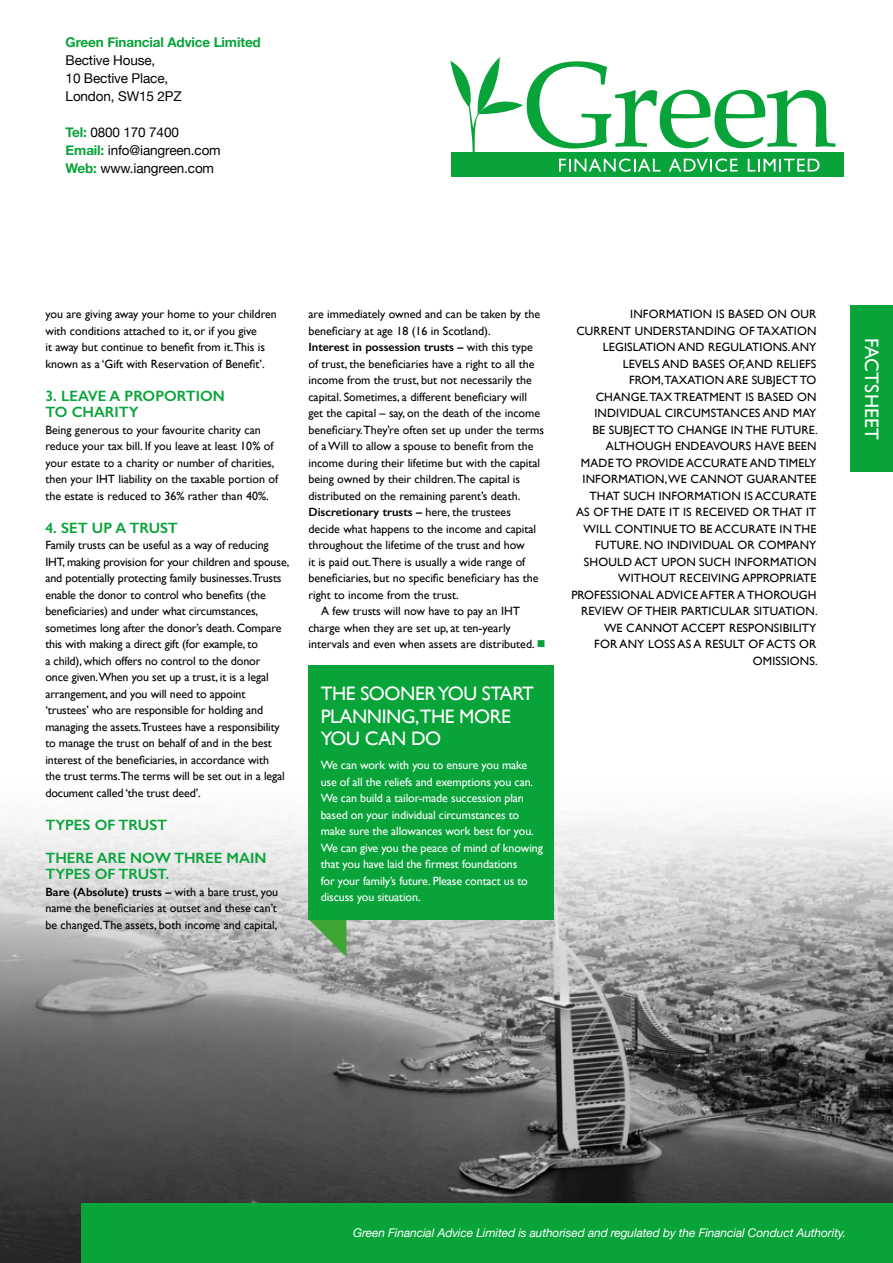
<style>
.page{position:relative;width:893px;height:1263px;background:#fff}
.page>*{position:absolute;margin:0;border:0;box-sizing:border-box;transform-origin:0 0}
.t1{font:19.5px/22.5px "Gill Sans";letter-spacing:-.02em;color:#fff}
.t2{font:19.5px "Gill Sans";letter-spacing:.01em;color:#fff}
.t3{font:600 15px/16.5px "Gill Sans";color:#08a339}
.t4{font:13.5px/18px "Helvetica Neue";letter-spacing:-.01em;color:#000}
.t5{font:700 13.5px "Helvetica Neue";letter-spacing:-.01em;color:#08a339}
.t6{font:12px/16.5px "Gill Sans";color:#000}
.t7{font:12px/16.5px "Gill Sans";letter-spacing:-.01em;color:#fff}
.t8{font:italic 12px "Helvetica Neue";letter-spacing:-.01em;color:#fff}
.t9{font:600 12px "Gill Sans";color:#000}
.s1{font-weight:700;color:#08a339}
.s2{font-weight:600}
.s3{font-weight:400}
.s4{color:#08a339}
</style>
<div class="page">
<img style="left:0;top:717px;width:893px;height:546px">
<svg style="left:308px;top:919px;width:38px;height:38px"></svg>
<div style="left:308px;top:665px;width:245px;height:254px;background:#08a339"></div>
<div style="left:850px;top:306px;width:43px;height:166px;background:#08a339"></div>
<div style="left:81px;top:1203px;width:812px;height:60px;background:#08a339"></div>
<div style="left:451px;top:152px;width:393px;height:24px;background:#08a339"></div>
<svg style="left:450px;top:57px;width:385px;height:115px"></svg>
<p class="t5" style="left:66px;top:34px;width:197px">Green Financial Advice Limited</p>
<p class="t4" style="left:66px;top:51px;width:118px">Bective House,<br>10 Bective Place,<br>London, SW15 2PZ</p>
<p class="t4" style="left:66px;top:123px;width:157px"><span class="s1">Tel:</span> 0800 170 7400<br><span class="s1">Email:</span> info@iangreen.com<br><span class="s1">Web:</span> www.iangreen.com</p>
<p class="t6" style="left:45px;top:306px;width:233px">you are giving away your home to your children with conditions attached to it, or if you give<br>it away but continue to benefit from it.This is known as a ‘Gift with Reservation of Benefit’.</p>
<p class="t3" style="left:45px;top:387px;width:181px">3. LEAVE A PROPORTION<br>TO CHARITY</p>
<p class="t6" style="left:45px;top:421px;width:234px">Being generous to your favourite charity can reduce your tax bill. If you leave at least 10% of your estate to a charity or number of charities, then your IHT liability on the taxable portion of the estate is reduced to 36% rather than 40%.</p>
<p class="t3" style="left:45px;top:519px;width:134px">4. SET UP A TRUST</p>
<p class="t6" style="left:45px;top:537px;width:246px">Family trusts can be useful as a way of reducing IHT, making provision for your children and spouse, and potentially protecting family businesses.Trusts enable the donor to control who benefits (the beneficiaries) and under what circumstances, sometimes long after the donor’s death. Compare this with making a direct gift (for example, to<br>a child), which offers no control to the donor<br>once given.When you set up a trust, it is a legal arrangement, and you will need to appoint ‘trustees’ who are responsible for holding and managing the assets.Trustees have a responsibility to manage the trust on behalf of and in the best interest of the beneficiaries, in accordance with<br>the trust terms.The terms will be set out in a legal document called ‘the trust deed’.</p>
<p class="t3" style="left:45px;top:816px;width:123px">TYPES OF TRUST</p>
<p class="t3" style="left:45px;top:849px;width:222px">THERE ARE NOW THREE MAIN<br>TYPES OF TRUST.</p>
<p class="t6" style="left:45px;top:883px;width:234px"><span class="s2">Bare (Absolute) trusts –</span> with a bare trust, you name the beneficiaries at outset and these can’t be changed.The assets, both income and capital,</p>
<p class="t6" style="left:308px;top:306px;width:233px">are immediately owned and can be taken by the</p>
<p class="t6" style="left:308px;top:322px;width:184px">beneficiary at age 18 (16 in Scotland).</p>
<p class="t9" style="left:308px;top:340px;width:226px">Interest in possession trusts – <span class="s3">with this type</span></p>
<p class="t6" style="left:308px;top:355px;width:228px">of trust, the beneficiaries have a right to all the</p>
<p class="t6" style="left:308px;top:372px;width:225px">income from the trust, but not necessarily the</p>
<p class="t6" style="left:308px;top:388px;width:220px">capital. Sometimes, a different beneficiary will</p>
<p class="t6" style="left:308px;top:405px;width:233px">get the capital – say, on the death of the income</p>
<p class="t6" style="left:308px;top:421px;width:237px">beneficiary.They’re often set up under the terms</p>
<p class="t6" style="left:308px;top:438px;width:227px">of a Will to allow a spouse to benefit from the</p>
<p class="t6" style="left:308px;top:454px;width:233px">income during their lifetime but with the capital</p>
<p class="t6" style="left:308px;top:471px;width:213px">being owned by their children.The capital is</p>
<p class="t6" style="left:308px;top:487px;width:213px">distributed on the remaining parent’s death.</p>
<p class="t9" style="left:308px;top:505px;width:204px">Discretionary trusts – <span class="s3">here, the trustees</span></p>
<p class="t6" style="left:308px;top:520px;width:229px">decide what happens to the income and capital</p>
<p class="t6" style="left:308px;top:537px;width:218px">throughout the lifetime of the trust and how</p>
<p class="t6" style="left:308px;top:553px;width:218px">it is paid out.There is usually a wide range of</p>
<p class="t6" style="left:308px;top:570px;width:232px">beneficiaries, but no specific beneficiary has the</p>
<p class="t6" style="left:308px;top:586px;width:152px">right to income from the trust.</p>
<p class="t6" style="left:321px;top:603px;width:200px">A few trusts will now have to pay an IHT</p>
<p class="t6" style="left:308px;top:619px;width:204px">charge when they are set up, at ten-yearly</p>
<p class="t6" style="left:308px;top:636px;width:239px">intervals and even when assets are distributed. <span class="s4">■</span></p>
<h1 class="t1" style="left:321px;top:682px;width:215px">THE SOONER YOU START<br>PLANNING,THE MORE<br>YOU CAN DO</h1>
<p class="t7" style="left:321px;top:757px;width:224px">We can work with you to ensure you make use of all the reliefs and exemptions you can.<br>We can build a tailor-made succession plan based on your individual circumstances to make sure the allowances work best for you.<br>We can give you the peace of mind of knowing that you have laid the firmest foundations<br>for your family’s future. Please contact us to discuss you situation.</p>
<p class="t6" style="left:571px;top:306px;width:248px;text-align:right">INFORMATION IS BASED ON OUR<br>CURRENT UNDERSTANDING OF TAXATION<br>LEGISLATION AND REGULATIONS. ANY<br>LEVELS AND BASES OF, AND RELIEFS<br>FROM, TAXATION ARE SUBJECT TO<br>CHANGE. TAX TREATMENT IS BASED ON<br>INDIVIDUAL CIRCUMSTANCES AND MAY<br>BE SUBJECT TO CHANGE IN THE FUTURE.<br>ALTHOUGH ENDEAVOURS HAVE BEEN<br>MADE TO PROVIDE ACCURATE AND TIMELY<br>INFORMATION, WE CANNOT GUARANTEE<br>THAT SUCH INFORMATION IS ACCURATE<br>AS OF THE DATE IT IS RECEIVED OR THAT IT<br>WILL CONTINUE TO BE ACCURATE IN THE<br>FUTURE. NO INDIVIDUAL OR COMPANY<br>SHOULD ACT UPON SUCH INFORMATION<br>WITHOUT RECEIVING APPROPRIATE<br>PROFESSIONAL ADVICE AFTER A THOROUGH<br>REVIEW OF THEIR PARTICULAR SITUATION.<br>WE CANNOT ACCEPT RESPONSIBILITY<br>FOR ANY LOSS AS A RESULT OF ACTS OR<br>OMISSIONS.</p>
<h1 class="t2" style="left:883px;top:338px;width:104px;rotate:90deg">FACTSHEET</h1>
<p class="t8" style="left:353px;top:1226px;width:494px">Green Financial Advice Limited is authorised and regulated by the Financial Conduct Authority.</p>
</div>
